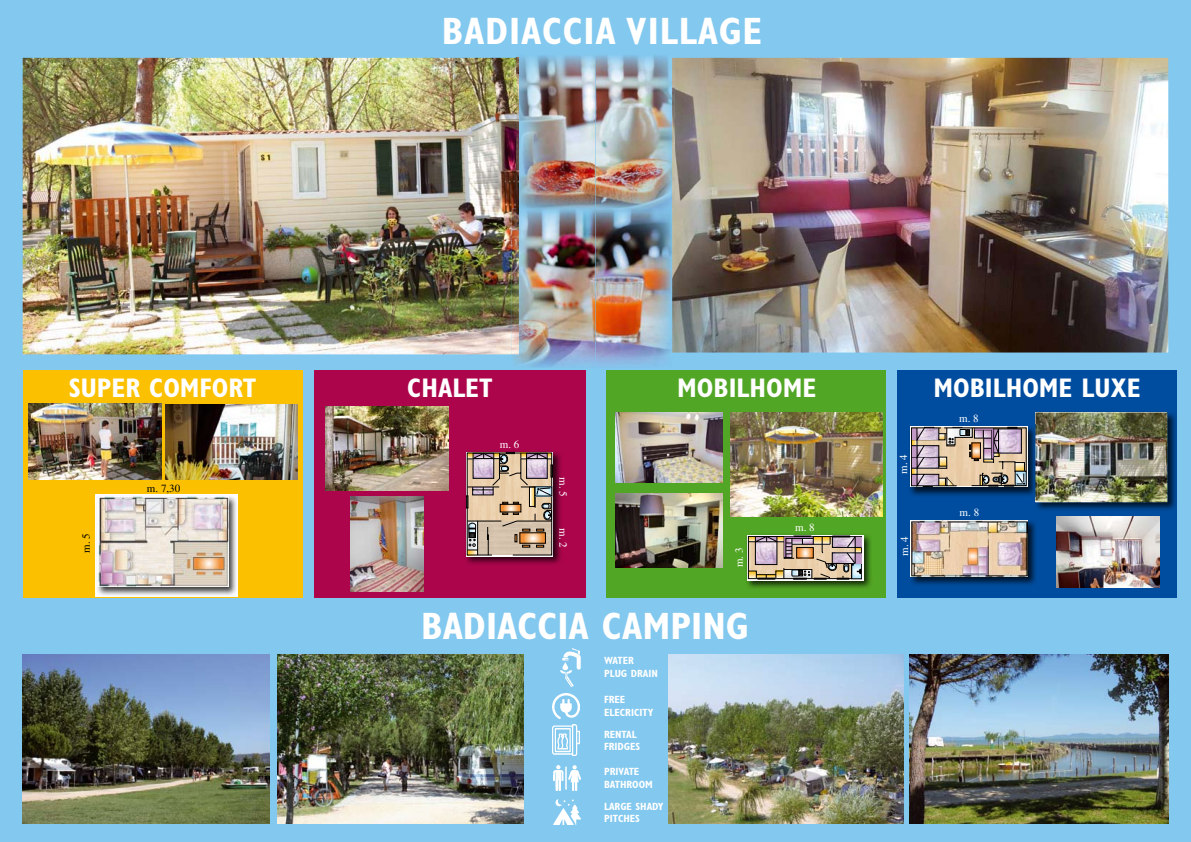
<style>
.page{position:relative;width:1191px;height:842px;background:#fff}
.page>*{position:absolute;margin:0;border:0;box-sizing:border-box;transform-origin:0 0}
.t1{font:700 condensed 38.3px "Gill Sans";letter-spacing:.015em;color:#fff}
.t2{font:700 condensed 27px "Gill Sans";color:#fff}
.t3{font:11px "Times";color:#fff}
.t4{font:11px "Times";color:#000}
.t5{font:700 condensed 10.5px/12.6px "Gill Sans";color:#fff}
</style>
<div class="page">
<div style="left:0;top:0;width:595px;height:842px;background:#82c8ef"></div>
<img style="left:23px;top:58px;width:493px;height:296px">
<img style="left:23px;top:655px;width:246px;height:169px">
<img style="left:277px;top:655px;width:247px;height:169px">
<img style="left:561px;top:648px;width:20px;height:39px">
<img style="left:553px;top:693px;width:26px;height:25px">
<img style="left:553px;top:725px;width:26px;height:30px">
<img style="left:553px;top:765px;width:27px;height:25px">
<img style="left:553px;top:799px;width:27px;height:25px">
<div style="left:23px;top:370px;width:279px;height:228px;background:#fbc100"></div>
<div style="left:315px;top:370px;width:271px;height:228px;background:#ac054c"></div>
<img style="left:95px;top:494px;width:142px;height:102px">
<img style="left:97px;top:497px;width:131px;height:90px">
<img style="left:28px;top:404px;width:133px;height:75px">
<img style="left:350px;top:496px;width:74px;height:95px">
<img style="left:165px;top:405px;width:132px;height:74px">
<img style="left:465px;top:451px;width:96px;height:113px">
<svg style="left:466px;top:452px;width:87px;height:104px"></svg>
<svg style="left:467px;top:452px;width:85px;height:103px;background:#b9a591"></svg>
<img style="left:326px;top:406px;width:122px;height:84px">
<img style="left:512px;top:212px;width:83px;height:155px">
<img style="left:512px;top:209px;width:7px;height:145px">
<img style="left:516px;top:55px;width:79px;height:154px">
<img style="left:516px;top:58px;width:3px;height:151px">
<img style="left:523px;top:209px;width:72px;height:3px">
<div style="left:595px;top:0;width:596px;height:842px;background:#82c8ef"></div>
<img style="left:673px;top:58px;width:495px;height:294px">
<img style="left:669px;top:655px;width:234px;height:169px">
<img style="left:909px;top:655px;width:259px;height:169px">
<div style="left:606px;top:370px;width:280px;height:228px;background:#52a625"></div>
<div style="left:897px;top:370px;width:280px;height:228px;background:#004d9f"></div>
<img style="left:615px;top:413px;width:108px;height:70px">
<img style="left:615px;top:494px;width:108px;height:74px">
<img style="left:1056px;top:517px;width:103px;height:70px">
<img style="left:730px;top:412px;width:152px;height:104px">
<img style="left:1035px;top:412px;width:141px;height:98px">
<img style="left:1035px;top:412px;width:132px;height:90px">
<img style="left:746px;top:534px;width:125px;height:54px">
<svg style="left:747px;top:535px;width:116px;height:45px"></svg>
<img style="left:748px;top:536px;width:114px;height:43px">
<img style="left:910px;top:424px;width:127px;height:73px">
<svg style="left:910px;top:426px;width:117px;height:61px"></svg>
<img style="left:911px;top:427px;width:115px;height:60px">
<img style="left:910px;top:520px;width:126px;height:65px">
<img style="left:911px;top:520px;width:116px;height:56px">
<img style="left:595px;top:209px;width:77px;height:155px">
<img style="left:672px;top:212px;width:1px;height:140px">
<img style="left:595px;top:55px;width:80px;height:154px">
<img style="left:672px;top:58px;width:3px;height:154px">
<h1 class="t1" style="left:442px;top:8px;width:322px">BADIACCIA VILLAGE</h1>
<h2 class="t2" style="left:69px;top:372px;width:189px">SUPER COMFORT</h2>
<h2 class="t2" style="left:407px;top:372px;width:87px">CHALET</h2>
<p class="t4" style="left:80px;top:553px;width:21px;rotate:-90deg">m. 5</p>
<p class="t4" style="left:147px;top:482px;width:35px">m. 7,30</p>
<p class="t3" style="left:500px;top:438px;width:21px">m. 6</p>
<p class="t3" style="left:569px;top:477px;width:21px;rotate:90deg">m. 5</p>
<p class="t3" style="left:569px;top:528px;width:21px;rotate:90deg">m. 2</p>
<h2 class="t2" style="left:677px;top:372px;width:140px">MOBILHOME</h2>
<h2 class="t2" style="left:933px;top:372px;width:209px">MOBILHOME LUXE</h2>
<p class="t3" style="left:733px;top:567px;width:21px;rotate:-90deg">m. 3</p>
<p class="t3" style="left:795px;top:521px;width:21px">m. 8</p>
<p class="t3" style="left:897px;top:474px;width:21px;rotate:-90deg">m. 4</p>
<p class="t3" style="left:898px;top:556px;width:21px;rotate:-90deg">m. 4</p>
<p class="t3" style="left:959px;top:412px;width:21px">m. 8</p>
<p class="t3" style="left:959px;top:506px;width:21px">m. 8</p>
<h1 class="t1" style="left:421px;top:603px;width:329px">BADIACCIA CAMPING</h1>
<p class="t5" style="left:604px;top:654px;width:55px">WATER<br>PLUG DRAIN</p>
<p class="t5" style="left:604px;top:693px;width:51px">FREE<br>ELECRICITY</p>
<p class="t5" style="left:604px;top:728px;width:38px">RENTAL<br>FRIDGES</p>
<p class="t5" style="left:604px;top:765px;width:50px">PRIVATE<br>BATHROOM</p>
<p class="t5" style="left:604px;top:800px;width:61px">LARGE SHADY<br>PITCHES</p>
</div>
